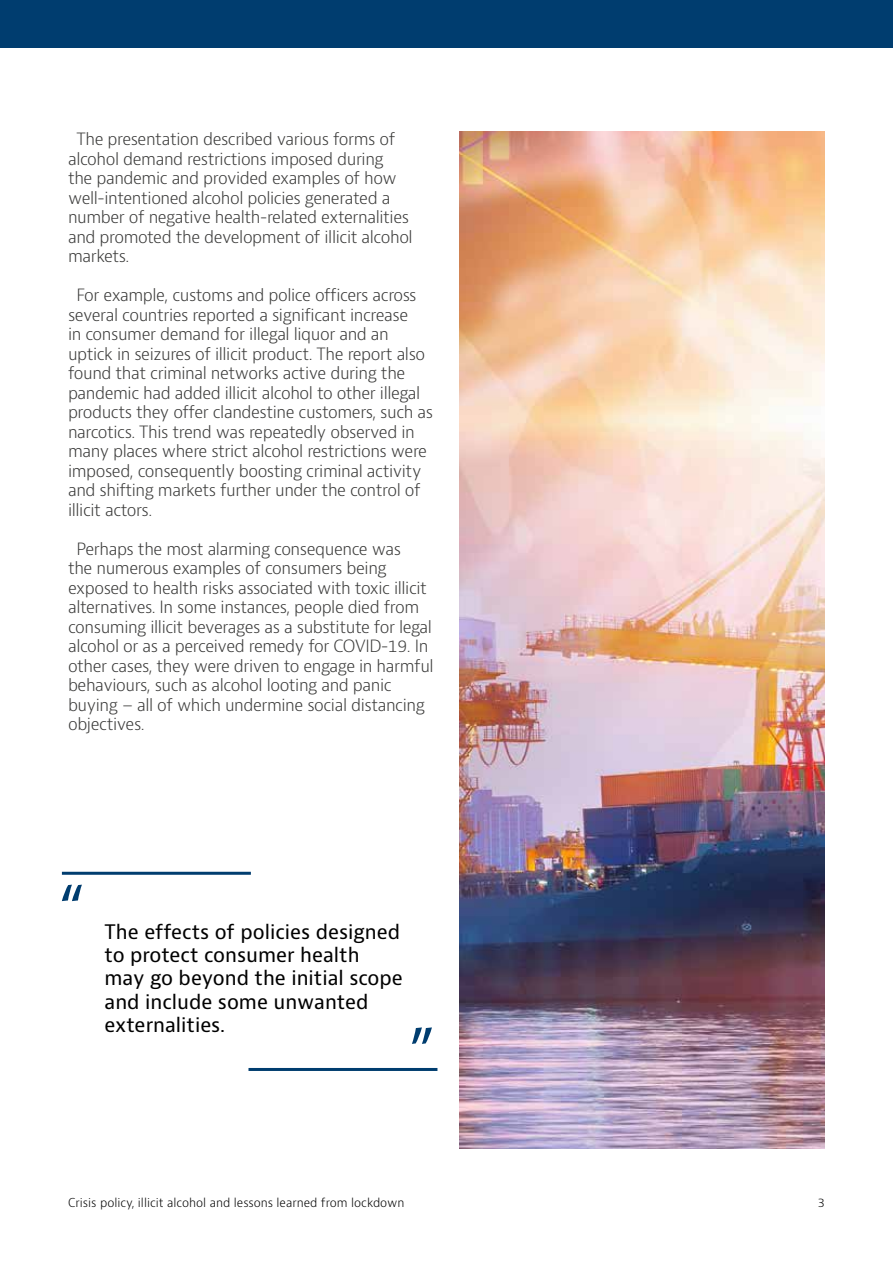
<style>
.page{position:relative;width:893px;height:1263px;background:#fff}
.page>*{position:absolute;margin:0;border:0;box-sizing:border-box;transform-origin:0 0}
.t1{font:67.5px "Myriad Pro";color:#003d6f}
.t2{font:19.5px/23.4px "OECD Bernini";color:#000}
.t3{font:300 16.5px/19.5px "OECD Bernini";letter-spacing:-.025em;color:#3a3a39}
.t4{font:300 12px "OECD Bernini";color:#000}
</style>
<div class="page">
<hr style="left:62px;top:872px;width:189px;height:3px;background:#003d6f">
<hr style="left:248px;top:1068px;width:189px;height:3px;background:#003d6f">
<img style="left:459px;top:132px;width:366px;height:1016px">
<div style="left:0;top:0;width:893px;height:48px;background:#003d6f"></div>
<p class="t3" style="left:68px;top:130px;width:346px;text-indent:8px">The presentation described various forms of alcohol demand restrictions imposed during<br>the pandemic and provided examples of how well-intentioned alcohol policies generated a number of negative health-related externalities and promoted the development of illicit alcohol markets.</p>
<p class="t3" style="left:68px;top:286px;width:367px;text-indent:8px">For example, customs and police officers across several countries reported a significant increase<br>in consumer demand for illegal liquor and an uptick in seizures of illicit product. The report also found that criminal networks active during the pandemic had added illicit alcohol to other illegal products they offer clandestine customers, such as narcotics. This trend was repeatedly observed in many places where strict alcohol restrictions were imposed, consequently boosting criminal activity and shifting markets further under the control of illicit actors.</p>
<p class="t3" style="left:68px;top:539px;width:367px;text-indent:8px">Perhaps the most alarming consequence was<br>the numerous examples of consumers being exposed to health risks associated with toxic illicit alternatives. In some instances, people died from consuming illicit beverages as a substitute for legal alcohol or as a perceived remedy for COVID-19. In other cases, they were driven to engage in harmful behaviours, such as alcohol looting and panic buying – all of which undermine social distancing objectives.</p>
<h1 class="t1" style="left:60px;top:867px;width:25px">“</h1>
<p class="t2" style="left:105px;top:920px;width:300px">The effects of policies designed to protect consumer health may go beyond the initial scope and include some unwanted externalities.</p>
<h1 class="t1" style="left:410px;top:1009px;width:25px">”</h1>
<p class="t4" style="left:68px;top:1194px;width:338px">Crisis policy, illicit alcohol and lessons learned from lockdown</p>
<p class="t4" style="left:818px;top:1194px;width:9px">3</p>
</div>
